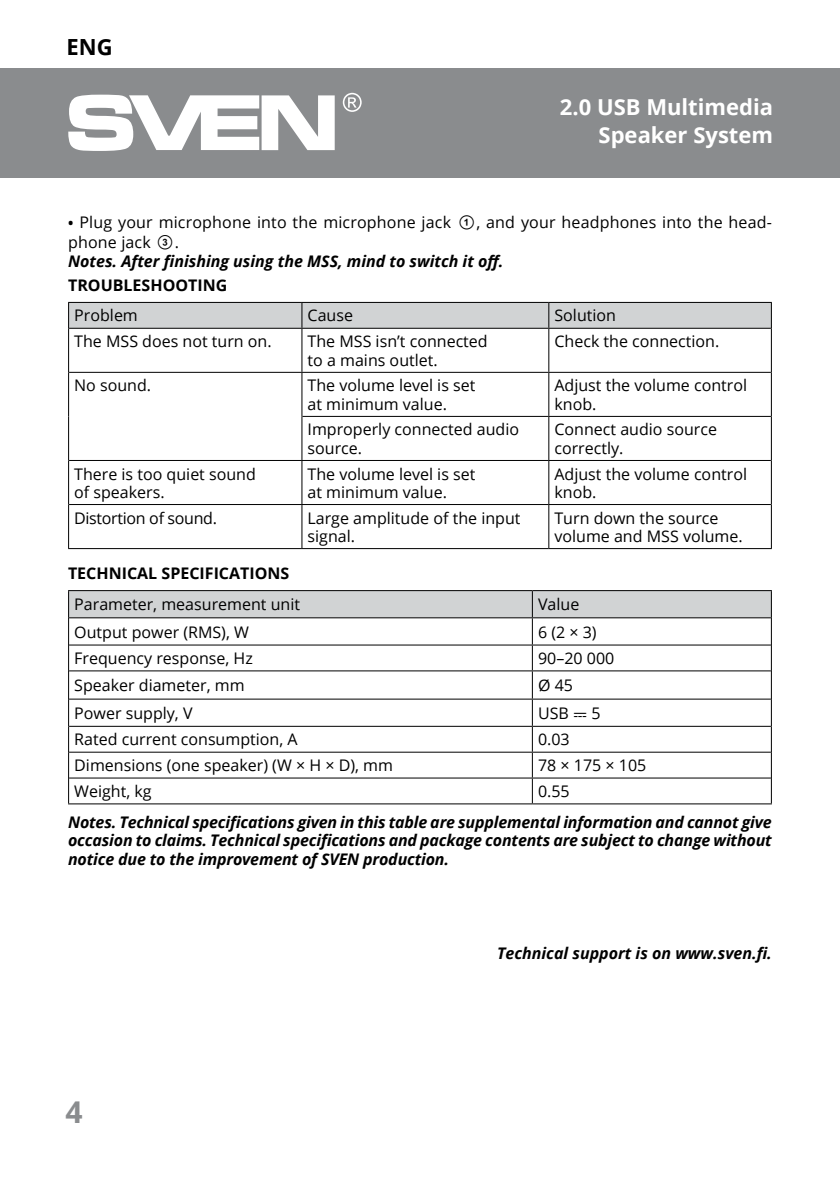
<style>
.page{position:relative;width:840px;height:1191px;background:#fff}
.page>*{position:absolute;margin:0;border:0;box-sizing:border-box;transform-origin:0 0}
.t1{font:700 30px "Open Sans";color:#8a8c8e}
.t2{font:700 22.2px "Open Sans";color:#000}
.t3{font:700 22px/28px "Open Sans";color:#fff;text-align:right}
.t4{font:16px/18.2px "Open Sans";color:#000}
.t5{font:italic 700 16px/18.2px "Open Sans";letter-spacing:-.01em;color:#000;text-align:justify}
.t6{font:700 16px "Open Sans";color:#000}
.t7{font:16px "Open Sans";letter-spacing:-.02em;color:#000}
.s1{font-weight:700;font-size:14px}
.s2{font-family:"SVEN"}
.s3{font-weight:700;font-style:italic}
.s4{font-family:"STIX General"}
</style>
<div class="page">
<div style="left:0;top:68px;width:839px;height:109px;background:#8a8c8e"></div>
<svg style="left:68px;top:95px;width:266px;height:56px"></svg>
<svg style="left:342px;top:93px;width:19px;height:19px"></svg>
<svg style="left:69px;top:329px;width:701px;height:219px"></svg>
<hr style="left:69px;top:328px;width:233px;height:1px;background:#000">
<hr style="left:302px;top:328px;width:246px;height:1px;background:#000">
<hr style="left:548px;top:328px;width:222px;height:1px;background:#000">
<hr style="left:69px;top:372px;width:233px;height:1px;background:#000">
<hr style="left:302px;top:372px;width:246px;height:1px;background:#000">
<hr style="left:548px;top:372px;width:222px;height:1px;background:#000">
<hr style="left:302px;top:416px;width:246px;height:1px;background:#000">
<hr style="left:548px;top:416px;width:222px;height:1px;background:#000">
<hr style="left:69px;top:460px;width:233px;height:1px;background:#000">
<hr style="left:302px;top:460px;width:246px;height:1px;background:#000">
<hr style="left:548px;top:460px;width:222px;height:1px;background:#000">
<hr style="left:69px;top:504px;width:233px;height:1px;background:#000">
<hr style="left:302px;top:504px;width:246px;height:1px;background:#000">
<hr style="left:548px;top:504px;width:222px;height:1px;background:#000">
<svg style="left:68px;top:302px;width:703px;height:26px;background:#c6c8c9"></svg>
<hr style="left:68px;top:328px;width:1px;height:44px;background:#000">
<hr style="left:301px;top:329px;width:1px;height:43px;background:#000">
<hr style="left:548px;top:329px;width:1px;height:43px;background:#000">
<hr style="left:770px;top:328px;width:1px;height:44px;background:#000">
<hr style="left:68px;top:372px;width:1px;height:44px;background:#000">
<hr style="left:301px;top:373px;width:1px;height:43px;background:#000">
<hr style="left:548px;top:373px;width:1px;height:43px;background:#000">
<hr style="left:770px;top:372px;width:1px;height:44px;background:#000">
<hr style="left:68px;top:416px;width:1px;height:44px;background:#000">
<hr style="left:301px;top:416px;width:1px;height:44px;background:#000">
<hr style="left:548px;top:417px;width:1px;height:43px;background:#000">
<hr style="left:770px;top:416px;width:1px;height:44px;background:#000">
<hr style="left:68px;top:460px;width:1px;height:44px;background:#000">
<hr style="left:301px;top:461px;width:1px;height:43px;background:#000">
<hr style="left:548px;top:461px;width:1px;height:43px;background:#000">
<hr style="left:770px;top:460px;width:1px;height:44px;background:#000">
<hr style="left:68px;top:504px;width:1px;height:44px;background:#000">
<hr style="left:301px;top:505px;width:1px;height:43px;background:#000">
<hr style="left:548px;top:505px;width:1px;height:43px;background:#000">
<hr style="left:770px;top:504px;width:1px;height:44px;background:#000">
<hr style="left:68px;top:548px;width:234px;height:1px;background:#000">
<hr style="left:302px;top:548px;width:246px;height:1px;background:#000">
<hr style="left:548px;top:548px;width:223px;height:1px;background:#000">
<svg style="left:68px;top:590px;width:703px;height:213px"></svg>
<hr style="left:68px;top:803px;width:464px;height:1px;background:#000">
<hr style="left:532px;top:803px;width:239px;height:1px;background:#000">
<h2 class="t2" style="left:66px;top:32px;width:48px">ENG</h2>
<h3 class="t3" style="left:559px;top:92px;width:215px">2.0 USB Multimedia<br>Speaker System</h3>
<p class="t4" style="left:68px;top:213px;width:705px;line-height:19px"><span class="s1">•</span> Plug your microphone into the microphone jack <span class="s2">a</span>, and your headphones into the head&shy;phone jack <span class="s2">c</span>.<br><span class="s3">Notes. After finishing using the MSS, mind to switch it off.</span></p>
<p class="t6" style="left:68px;top:273px;width:161px">TROUBLESHOOTING</p>
<p class="t4" style="left:74px;top:306px;width:65px">Problem</p>
<p class="t4" style="left:307px;top:306px;width:47px">Cause</p>
<p class="t4" style="left:554px;top:306px;width:63px">Solution</p>
<p class="t4" style="left:74px;top:332px;width:199px">The MSS does not turn on.</p>
<p class="t4" style="left:307px;top:332px;width:181px">The MSS isn’t connected to a mains outlet.</p>
<p class="t4" style="left:554px;top:332px;width:166px">Check the connection.</p>
<p class="t4" style="left:74px;top:376px;width:78px">No sound.</p>
<p class="t4" style="left:307px;top:376px;width:169px">The volume level is set at minimum value.</p>
<p class="t4" style="left:554px;top:376px;width:194px">Adjust the volume control knob.</p>
<p class="t4" style="left:307px;top:420px;width:213px">Improperly connected audio source.</p>
<p class="t4" style="left:554px;top:420px;width:164px">Connect audio source correctly.</p>
<p class="t4" style="left:74px;top:464px;width:183px">There is too quiet sound of speakers.</p>
<p class="t4" style="left:307px;top:464px;width:169px">The volume level is set at minimum value.</p>
<p class="t4" style="left:554px;top:464px;width:194px">Adjust the volume control knob.</p>
<p class="t7" style="left:74px;top:507px;width:144px">Distortion of sound.</p>
<p class="t4" style="left:307px;top:508px;width:214px">Large amplitude of the input signal.</p>
<p class="t4" style="left:554px;top:508px;width:190px">Turn down the source volume and MSS volume.</p>
<p class="t6" style="left:68px;top:561px;width:223px">TECHNICAL SPECIFICATIONS</p>
<p class="t4" style="left:74px;top:595px;width:227px">Parameter, measurement unit</p>
<p class="t4" style="left:537px;top:595px;width:43px">Value</p>
<p class="t4" style="left:74px;top:622px;width:176px">Output power (RMS), W</p>
<p class="t4" style="left:537px;top:622px;width:60px">6 (2 × 3)</p>
<p class="t4" style="left:74px;top:649px;width:180px">Frequency response, Hz</p>
<p class="t4" style="left:537px;top:649px;width:78px">90–20 000</p>
<p class="t4" style="left:74px;top:676px;width:172px">Speaker diameter, mm</p>
<p class="t4" style="left:537px;top:676px;width:36px">Ø 45</p>
<p class="t4" style="left:74px;top:703px;width:120px">Power supply, V</p>
<p class="t4" style="left:537px;top:703px;width:64px">USB <span class="s4">⎓</span> 5</p>
<p class="t4" style="left:74px;top:730px;width:225px">Rated current consumption, А</p>
<p class="t4" style="left:537px;top:730px;width:33px">0.03</p>
<p class="t4" style="left:74px;top:756px;width:320px">Dimensions (one speaker) (W × H × D), mm</p>
<p class="t4" style="left:537px;top:756px;width:110px">78 × 175 × 105</p>
<p class="t4" style="left:74px;top:781px;width:79px">Weight, kg</p>
<p class="t4" style="left:537px;top:781px;width:33px">0.55</p>
<p class="t5" style="left:68px;top:813px;width:704px">Notes. Technical specifications given in this table are supplemental information and cannot give occasion to claims. Technical specifications and package contents are subject to change without notice due to the improvement of SVEN production.</p>
<h1 class="t1" style="left:65px;top:1090px;width:19px">4</h1>
<p class="t5" style="left:496px;top:943px;width:276px">Technical support is on www.sven.fi.</p>
</div>
